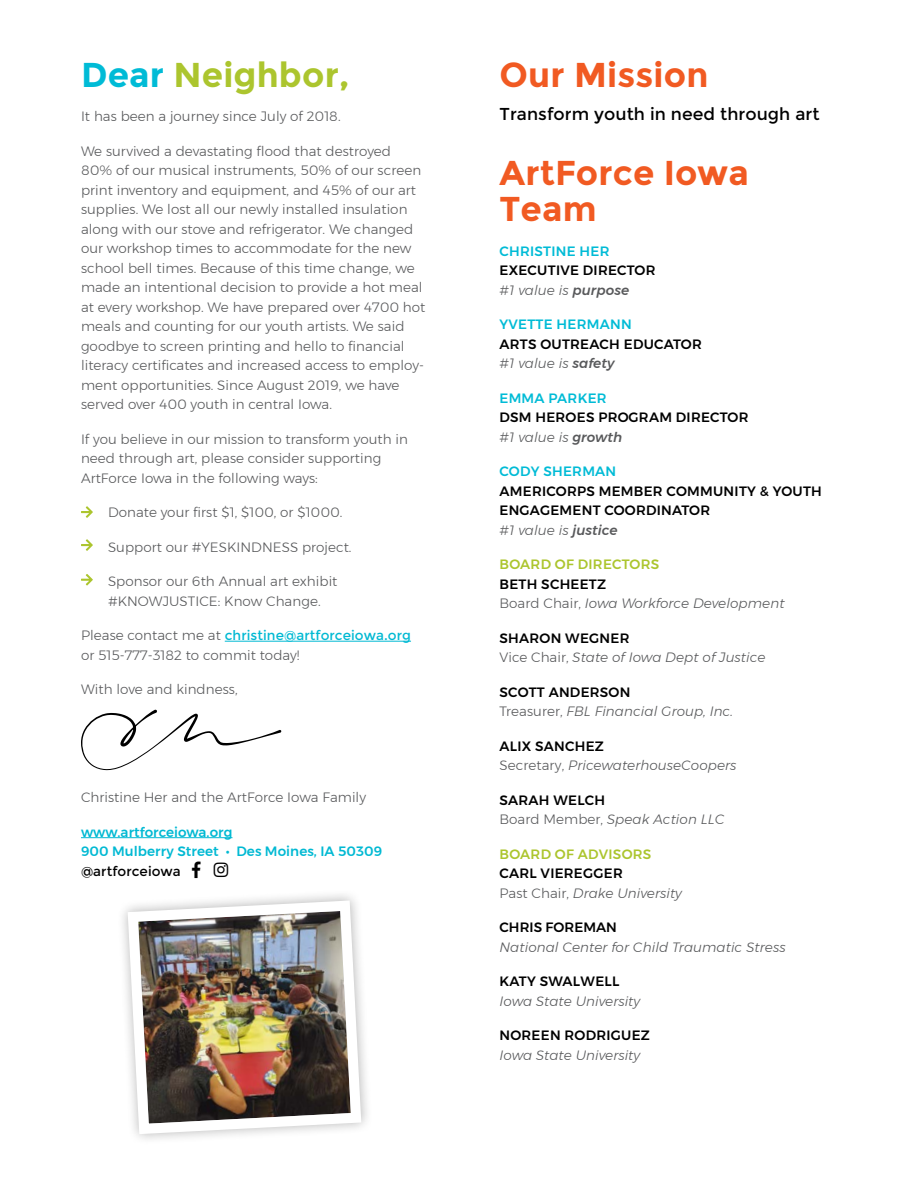
<style>
.page{position:relative;width:918px;height:1188px;background:#fff}
.page>*{position:absolute;margin:0;border:0;box-sizing:border-box;transform-origin:0 0}
.t1{font:700 34.5px/36px "Montserrat";letter-spacing:.005em;color:#f15a22}
.t2{font:700 34.5px "Montserrat";letter-spacing:.005em;color:#acc52e}
.t3{font:17.25px "Montserrat";letter-spacing:.005em;color:#000}
.t4{font:300 13.5px/19.5px "Montserrat";letter-spacing:.005em;color:#58595b}
.t5{font:italic 300 13.5px/19.5px "Montserrat";letter-spacing:.005em;color:#58595b}
.t6{font:500 13.5px/19.5px "Montserrat";letter-spacing:.02em;color:#000}
.t7{font:500 13.5px/19.5px "Montserrat";letter-spacing:.005em;color:#00b9d3}
.t8{font:500 13.5px "Montserrat";letter-spacing:.02em;color:#00bbd6}
.t9{font:500 13.5px "Montserrat";letter-spacing:.02em;color:#acc52e}
.s1{color:#00bbd6}
.s2{font-weight:400;color:#00b9d3}
.s3{font-weight:400;color:#000}
.s4{color:#000}
.s5{font-weight:300;font-style:italic;color:#58595b}
.s6{font-style:italic;color:#58595b}
.s7{font-weight:500;font-style:normal;color:#000}
.s8{font-style:normal}
</style>
<div class="page">
<img style="left:122px;top:895px;width:245px;height:244px">
<hr style="left:225px;top:641px;width:186px;height:1px;background:#00b9d3">
<hr style="left:81px;top:837px;width:151px;height:1px;background:#00b9d3">
<svg style="left:81px;top:506px;width:12px;height:12px"></svg>
<svg style="left:81px;top:539px;width:12px;height:12px"></svg>
<svg style="left:81px;top:574px;width:12px;height:11px"></svg>
<svg style="left:81px;top:709px;width:200px;height:61px"></svg>
<h1 class="t2" style="left:81px;top:54px;width:270px"><span class="s1">Dear</span> Neighbor,</h1>
<p class="t4" style="left:81px;top:106px;width:261px">It has been a journey since July of 2018.</p>
<p class="t4" style="left:81px;top:141px;width:346px">We survived a devastating flood that destroyed 80% of our musical instruments, 50% of our screen print inventory and equipment, and 45% of our art supplies. We lost all our newly installed insulation along with our stove and refrigerator. We changed our workshop times to accommodate for the new school bell times. Because of this time change, we made an intentional decision to provide a hot meal at every workshop. We have prepared over 4700 hot meals and counting for our youth artists. We said goodbye to screen printing and hello to financial literacy certificates and increased access to employ&shy;ment opportunities. Since August 2019, we have served over 400 youth in central Iowa.</p>
<p class="t4" style="left:81px;top:429px;width:329px">If you believe in our mission to transform youth in need through art, please consider supporting<br>ArtForce Iowa in the following ways:</p>
<p class="t4" style="left:108px;top:502px;width:236px">Donate your first $1, $100, or $1000.</p>
<p class="t4" style="left:108px;top:537px;width:245px">Support our #YESKINDNESS project.</p>
<p class="t4" style="left:108px;top:571px;width:231px">Sponsor our 6th Annual art exhibit #KNOWJUSTICE: Know Change.</p>
<p class="t4" style="left:81px;top:625px;width:332px">Please contact me at <span class="s2">christine@artforceiowa.org </span>or 515-777-3182 to commit today!</p>
<p class="t4" style="left:81px;top:679px;width:158px">With love and kindness,</p>
<p class="t4" style="left:81px;top:787px;width:287px">Christine Her and the ArtForce Iowa Family</p>
<p class="t7" style="left:81px;top:822px;width:303px">www.artforceiowa.org<br>900 Mulberry Street • Des Moines, IA 50309 <span class="s3">@artforceiowa</span> <span class="s4">□□</span> <span class="s4">■▲▼</span></p>
<h1 class="t1" style="left:500px;top:57px;width:210px">Our Mission</h1>
<p class="t3" style="left:500px;top:104px;width:322px">Transform youth in need through art</p>
<h1 class="t1" style="left:500px;top:155px;width:251px">ArtForce Iowa<br>Team</h1>
<p class="t8" style="left:500px;top:240px;width:111px">CHRISTINE HER</p>
<p class="t6" style="left:500px;top:261px;width:158px">EXECUTIVE DIRECTOR <span class="s5">#1 value is</span> <span class="s6">purpose</span></p>
<p class="t8" style="left:500px;top:314px;width:134px">YVETTE HERMANN</p>
<p class="t6" style="left:500px;top:334px;width:204px">ARTS OUTREACH EDUCATOR <span class="s5">#1 value is</span> <span class="s6">safety</span></p>
<p class="t8" style="left:500px;top:387px;width:109px">EMMA PARKER</p>
<p class="t6" style="left:500px;top:408px;width:251px">DSM HEROES PROGRAM DIRECTOR <span class="s5">#1 value is</span> <span class="s6">growth</span></p>
<p class="t8" style="left:500px;top:461px;width:118px">CODY SHERMAN</p>
<p class="t6" style="left:500px;top:481px;width:324px">AMERICORPS MEMBER COMMUNITY &amp; YOUTH<br>ENGAGEMENT COORDINATOR<br><span class="s5">#1 value is</span> <span class="s6">justice</span></p>
<p class="t9" style="left:500px;top:554px;width:161px">BOARD OF DIRECTORS</p>
<p class="t5" style="left:500px;top:574px;width:287px"><span class="s7">BETH SCHEETZ<br></span><span class="s8">Board Chair,</span> Iowa Workforce Development</p>
<p class="t5" style="left:500px;top:628px;width:267px"><span class="s7">SHARON WEGNER<br></span><span class="s8">Vice Chair,</span> State of Iowa Dept of Justice</p>
<p class="t5" style="left:500px;top:682px;width:235px"><span class="s7">SCOTT ANDERSON<br></span><span class="s8">Treasurer,</span> FBL Financial Group, Inc.</p>
<p class="t5" style="left:500px;top:736px;width:239px"><span class="s7">ALIX SANCHEZ<br></span><span class="s8">Secretary,</span> PricewaterhouseCoopers</p>
<p class="t5" style="left:500px;top:790px;width:227px"><span class="s7">SARAH WELCH<br></span><span class="s8">Board Member,</span> Speak Action LLC</p>
<p class="t9" style="left:500px;top:843px;width:153px">BOARD OF ADVISORS</p>
<p class="t5" style="left:500px;top:864px;width:184px"><span class="s7">CARL VIEREGGER<br></span><span class="s8">Past Chair,</span> Drake University</p>
<p class="t6" style="left:500px;top:918px;width:119px">CHRIS FOREMAN</p>
<p class="t5" style="left:500px;top:937px;width:288px">National Center for Child Traumatic Stress</p>
<p class="t6" style="left:500px;top:972px;width:121px">KATY SWALWELL</p>
<p class="t5" style="left:500px;top:991px;width:142px">Iowa State University</p>
<p class="t6" style="left:500px;top:1026px;width:152px">NOREEN RODRIGUEZ</p>
<p class="t5" style="left:500px;top:1045px;width:142px">Iowa State University</p>
</div>
